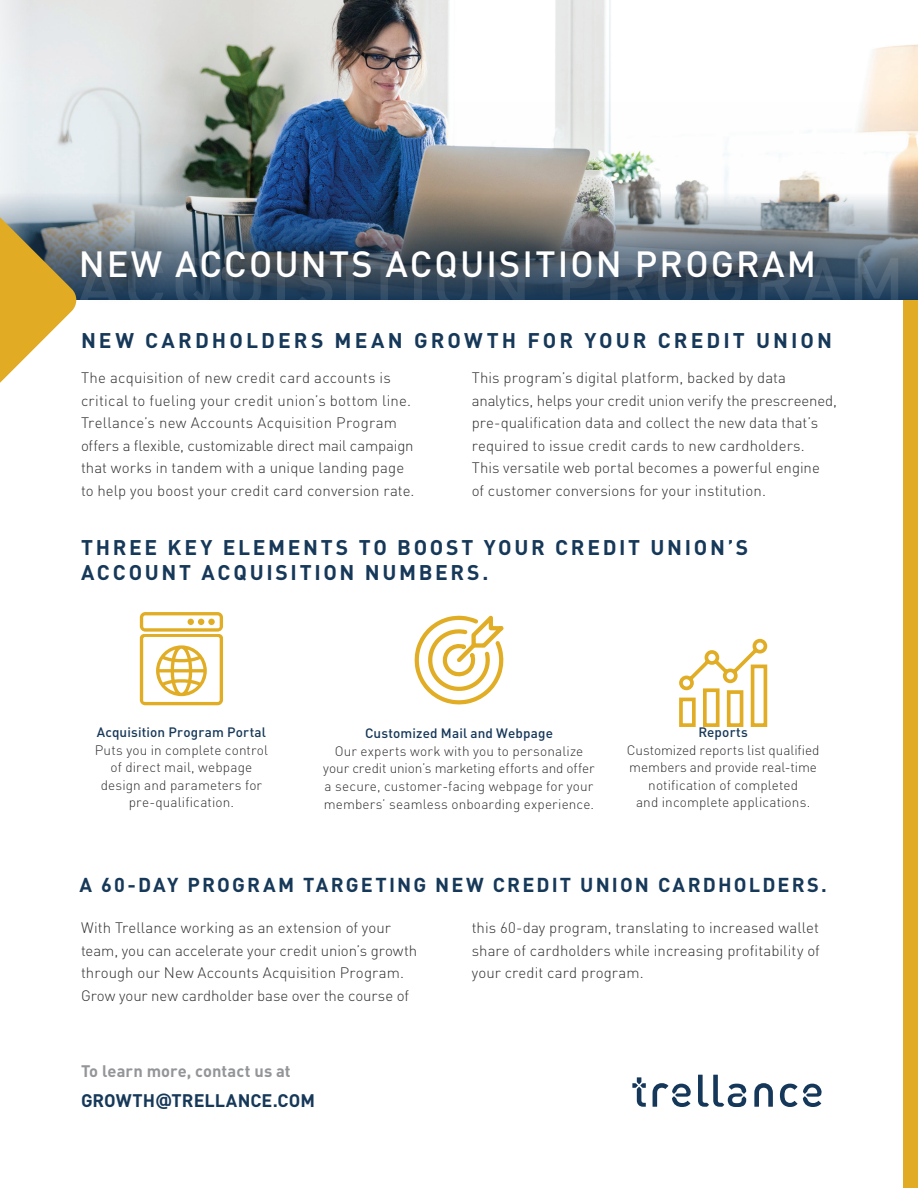
<style>
.page{position:relative;width:918px;height:1188px;background:#fff}
.page>*{position:absolute;margin:0;border:0;box-sizing:border-box;transform-origin:0 0}
.t1{font:500 69.3px "DIN";letter-spacing:.06em;color:#fff}
.t2{font:500 36px "DIN";letter-spacing:.06em;color:#fff}
.t3{font:700 21px/25.2px "DIN";letter-spacing:.135em;color:#163859}
.t4{font:700 19.8px "DIN";letter-spacing:.105em;color:#163859}
.t5{font:700 18px "DIN";color:#163859}
.t6{font:700 16.5px "DIN";letter-spacing:.005em;color:#939598}
.t7{font:300 15px/22.5px "DIN";letter-spacing:.005em;color:#312f30}
.t8{font:300 13.65px/17.7px "DIN";letter-spacing:.01em;color:#312f30;text-align:center}
.t9{font:500 13.5px "DIN";letter-spacing:.01em;color:#163859}
.s1{font-family:"Verdana"}
</style>
<div class="page">
<div style="left:903px;top:270px;width:15px;height:918px;background:#e1ac24"></div>
<img style="left:0;top:0;width:918px;height:102px">
<img style="left:0;top:102px;width:918px;height:198px">
<div style="left:53px;top:222px;width:790px;height:85px;background:#231f20;opacity:.5"></div>
<svg style="left:632px;top:1077px;width:14px;height:30px"></svg>
<svg style="left:754px;top:1083px;width:19px;height:24px"></svg>
<svg style="left:653px;top:1083px;width:38px;height:24px"></svg>
<svg style="left:780px;top:1084px;width:42px;height:23px"></svg>
<svg style="left:698px;top:1075px;width:48px;height:32px"></svg>
<svg style="left:0;top:209px;width:78px;height:174px"></svg>
<svg style="left:415px;top:616px;width:88px;height:88px"></svg>
<svg style="left:679px;top:639px;width:88px;height:88px"></svg>
<svg style="left:140px;top:612px;width:83px;height:93px"></svg>
<h2 class="t2" style="left:79px;top:241px;width:739px">NEW ACCOUNTS ACQUISITION PROGRAM</h2>
<h1 class="t1" style="left:11px;top:238px;width:895px">S ACQUISITION PROGRAM</h1>
<h3 class="t3" style="left:81px;top:327px;width:753px">NEW CARDHOLDERS MEAN GROWTH FOR YOUR CREDIT UNION</h3>
<p class="t7" style="left:81px;top:367px;width:335px">The acquisition of new credit card accounts is critical to fueling your credit union’s bottom line.<br>Trellance’s new Accounts Acquisition Program offers a flexible, customizable direct mail campaign that works in tandem with a unique landing page to help you boost your credit card conversion rate.</p>
<p class="t7" style="left:472px;top:367px;width:367px">This program’s digital platform, backed by data analytics, helps your credit union verify the prescreened, pre-qualification data and collect the new data that’s required to issue credit cards to new cardholders.<br>This versatile web portal becomes a powerful engine<br>of customer conversions for your institution.</p>
<h3 class="t3" style="left:81px;top:534px;width:669px">THREE KEY ELEMENTS TO BOOST YOUR CREDIT UNION’S<br>ACCOUNT ACQUISITION NUMBERS.</h3>
<p class="t9" style="left:97px;top:723px;width:171px">Acquisition Program Portal</p>
<p class="t8" style="left:95px;top:741px;width:175px">Puts you in complete control of direct mail, webpage design and parameters for pre-qualification.</p>
<p class="t9" style="left:365px;top:725px;width:189px">Customized Mail and Webpage</p>
<p class="t8" style="left:323px;top:742px;width:273px">Our experts work with you to personalize your credit union’s marketing efforts and offer a secure, customer-facing webpage for your members’ seamless onboarding experience.</p>
<p class="t9" style="left:698px;top:723px;width:51px">Reports</p>
<p class="t8" style="left:627px;top:741px;width:194px">Customized reports list qualified members and provide real-time notification of completed<br>and incomplete applications.</p>
<h3 class="t4" style="left:80px;top:871px;width:749px">A 60-DAY PROGRAM TARGETING NEW CREDIT UNION CARDHOLDERS.</h3>
<p class="t7" style="left:81px;top:916px;width:338px">With Trellance working as an extension of your team, you can accelerate your credit union’s growth through our New Accounts Acquisition Program.<br>Grow your new cardholder base over the course of</p>
<p class="t7" style="left:472px;top:916px;width:350px;text-align:justify">this 60-day program, translating to increased wallet share of cardholders while increasing profitability of your credit card program.</p>
<p class="t6" style="left:81px;top:1060px;width:211px">To learn more, contact us at</p>
<p class="t5" style="left:81px;top:1089px;width:236px">GROWTH<span class="s1">@</span>TRELLANCE.COM</p>
</div>
